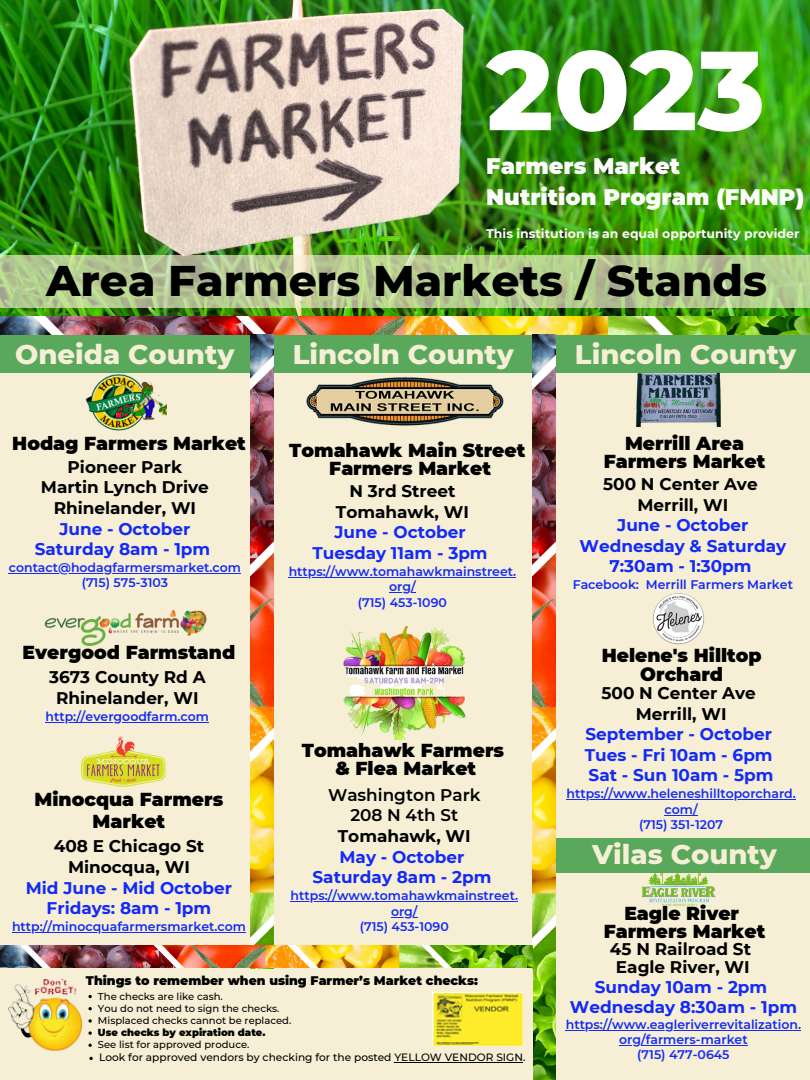
<style>
.page{position:relative;width:810px;height:1080px;background:#f6efd5}
.page>*{position:absolute;margin:0;border:0;box-sizing:border-box;transform-origin:0 0}
.t1{font:800 112.19px "Montserrat";color:#fff}
.t2{font:800 43.75px "Montserrat";color:#000}
.t3{font:800 27.5px "Montserrat";color:#f6efd5}
.t4{font:900 22.5px "Montserrat";color:#fbfcfb}
.t5{font:900 18.75px/22px "Montserrat";color:#000;text-align:center}
.t6{font:700 16.88px/20.6px "Montserrat";color:#132af8;text-align:center}
.t7{font:700 16.88px/20.6px "Montserrat";color:#000;text-align:center}
.t8{font:600 16.88px "Montserrat";color:#000}
.t9{font:600 12.5px/15.5px "Montserrat";color:#132af8;text-align:center}
.t10{font:900 12.5px "Montserrat";color:#000}
.t11{font:700 12.5px "Montserrat";color:#fbfcfb}
.t12{font:500 10.62px "Montserrat";color:#000}
.t13{font:500 10px "Montserrat";color:#000}
.t14{font:900 10px "Montserrat";color:#000}
</style>
<div class="page">
<div style="left:0;top:312px;width:257px;height:60px;background:#59a85c"></div>
<div style="left:273px;top:319px;width:267px;height:53px;background:#59a85c"></div>
<img style="left:0;top:0;width:810px;height:316px">
<svg style="left:0;top:255px;width:810px;height:52px;background:#b6ca92"></svg>
<div style="left:555px;top:319px;width:255px;height:53px;background:#59a85c"></div>
<img style="left:0;top:316px;width:810px;height:19px">
<img style="left:44px;top:609px;width:163px;height:38px">
<img style="left:81px;top:372px;width:85px;height:59px">
<img style="left:81px;top:736px;width:85px;height:51px">
<img style="left:307px;top:377px;width:196px;height:49px">
<img style="left:343px;top:625px;width:123px;height:114px">
<div style="left:555px;top:838px;width:255px;height:34px;background:#59a85c"></div>
<img style="left:636px;top:372px;width:85px;height:55px">
<img style="left:653px;top:593px;width:51px;height:52px">
<img style="left:640px;top:871px;width:77px;height:35px">
<img style="left:533px;top:335px;width:22px;height:745px">
<hr style="left:46px;top:722px;width:163px;height:1px;background:#132af8">
<img style="left:251px;top:334px;width:23px;height:635px">
<img style="left:0;top:945px;width:533px;height:22px">
<svg style="left:88px;top:995px;width:4px;height:3px"></svg>
<svg style="left:88px;top:1007px;width:4px;height:3px"></svg>
<svg style="left:88px;top:1019px;width:4px;height:4px"></svg>
<svg style="left:88px;top:1031px;width:4px;height:4px"></svg>
<svg style="left:88px;top:1044px;width:4px;height:3px"></svg>
<svg style="left:89px;top:1057px;width:4px;height:3px"></svg>
<hr style="left:394px;top:1062px;width:129px;height:1px;background:#000">
<img style="left:432px;top:992px;width:91px;height:53px">
<img style="left:9px;top:979px;width:72px;height:71px">
<hr style="left:9px;top:573px;width:232px;height:1px;background:#132af8">
<hr style="left:12px;top:932px;width:234px;height:1px;background:#132af8">
<hr style="left:289px;top:577px;width:227px;height:1px;background:#132af8">
<svg style="left:389px;top:592px;width:27px;height:1px"></svg>
<hr style="left:291px;top:901px;width:227px;height:1px;background:#132af8">
<svg style="left:391px;top:917px;width:27px;height:1px"></svg>
<hr style="left:567px;top:799px;width:229px;height:1px;background:#132af8">
<hr style="left:665px;top:815px;width:33px;height:1px;background:#132af8">
<hr style="left:566px;top:1030px;width:235px;height:1px;background:#132af8">
<hr style="left:619px;top:1045px;width:129px;height:1px;background:#132af8">
<p class="t1" style="left:486px;top:22px;width:280px">2023</p>
<p class="t4" style="left:486px;top:152px;width:196px">Farmers Market</p>
<p class="t4" style="left:486px;top:183px;width:320px">Nutrition Program (FMNP)</p>
<p class="t11" style="left:486px;top:226px;width:315px">This institution is an equal opportunity provider</p>
<p class="t2" style="left:46px;top:254px;width:722px">Area Farmers Markets / Stands</p>
<p class="t3" style="left:15px;top:337px;width:221px">Oneida County</p>
<p class="t5" style="left:12px;top:432px;width:235px">Hodag Farmers Market</p>
<p class="t7" style="left:68px;top:456px;width:116px">Pioneer Park</p>
<p class="t7" style="left:41px;top:477px;width:169px">Martin Lynch Drive</p>
<p class="t7" style="left:54px;top:498px;width:144px">Rhinelander, WI</p>
<p class="t6" style="left:59px;top:518px;width:133px">June - October</p>
<p class="t6" style="left:35px;top:539px;width:177px">Saturday 8am - 1pm</p>
<p class="t9" style="left:9px;top:560px;width:234px">contact@hodagfarmersmarket.com</p>
<p class="t9" style="left:82px;top:575px;width:88px">(715) 575-3103</p>
<p class="t5" style="left:23px;top:641px;width:214px">Evergood Farmstand</p>
<p class="t7" style="left:49px;top:667px;width:158px">3673 County Rd A<br>Rhinelander, WI</p>
<p class="t9" style="left:46px;top:709px;width:165px">http://evergoodfarm.com</p>
<p class="t5" style="left:35px;top:788px;width:190px">Minocqua Farmers<br>Market</p>
<p class="t7" style="left:54px;top:836px;width:152px">408 E Chicago St</p>
<p class="t7" style="left:68px;top:857px;width:123px">Minocqua, WI</p>
<p class="t6" style="left:26px;top:877px;width:208px">Mid June - Mid October</p>
<p class="t6" style="left:47px;top:898px;width:166px">Fridays: 8am - 1pm</p>
<p class="t9" style="left:12px;top:919px;width:235px">http://minocquafarmersmarket.com</p>
<p class="t3" style="left:293px;top:337px;width:223px">Lincoln County</p>
<p class="t5" style="left:289px;top:439px;width:238px">Tomahawk Main Street</p>
<p class="t5" style="left:329px;top:457px;width:163px">Farmers Market</p>
<p class="t7" style="left:349px;top:481px;width:108px">N 3rd Street</p>
<p class="t7" style="left:336px;top:501px;width:134px">Tomahawk, WI</p>
<p class="t6" style="left:334px;top:522px;width:133px">June - October</p>
<p class="t6" style="left:312px;top:543px;width:177px">Tuesday 11am - 3pm</p>
<p class="t9" style="left:289px;top:564px;width:229px">https://www.tomahawkmainstreet. org/</p>
<p class="t9" style="left:358px;top:595px;width:91px">(715) 453-1090</p>
<p class="t5" style="left:302px;top:739px;width:204px">Tomahawk Farmers</p>
<p class="t5" style="left:335px;top:757px;width:142px">&amp; Flea Market</p>
<p class="t8" style="left:328px;top:785px;width:154px">Washington Park</p>
<p class="t8" style="left:350px;top:805px;width:109px">208 N 4th St</p>
<p class="t7" style="left:338px;top:826px;width:134px">Tomahawk, WI</p>
<p class="t6" style="left:340px;top:846px;width:126px">May - October</p>
<p class="t6" style="left:313px;top:867px;width:180px">Saturday 8am - 2pm</p>
<p class="t9" style="left:291px;top:888px;width:229px">https://www.tomahawkmainstreet. org/</p>
<p class="t9" style="left:360px;top:919px;width:91px">(715) 453-1090</p>
<p class="t10" style="left:86px;top:973px;width:394px">Things to remember when using Farmer’s Market checks:</p>
<p class="t13" style="left:98px;top:990px;width:126px">The checks are like cash.</p>
<p class="t13" style="left:98px;top:1002px;width:183px">You do not need to sign the checks.</p>
<p class="t13" style="left:98px;top:1014px;width:195px">Misplaced checks cannot be replaced.</p>
<p class="t14" style="left:98px;top:1026px;width:169px">Use checks by expiration date.</p>
<p class="t13" style="left:98px;top:1039px;width:153px">See list for approved produce.</p>
<p class="t12" style="left:99px;top:1051px;width:428px">Look for approved vendors by checking for the posted YELLOW VENDOR SIGN.</p>
<p class="t3" style="left:575px;top:337px;width:223px">Lincoln County</p>
<p class="t5" style="left:625px;top:432px;width:121px">Merrill Area</p>
<p class="t5" style="left:604px;top:450px;width:163px">Farmers Market</p>
<p class="t7" style="left:603px;top:474px;width:156px">500 N Center Ave</p>
<p class="t7" style="left:637px;top:494px;width:92px">Merrill, WI</p>
<p class="t6" style="left:580px;top:515px;width:208px">June - October<br>Wednesday &amp; Saturday<br>7:30am - 1:30pm</p>
<p class="t9" style="left:573px;top:577px;width:222px">Facebook: Merrill Farmers Market</p>
<p class="t5" style="left:602px;top:646px;width:161px;line-height:18.2px">Helene's Hilltop<br>Orchard</p>
<p class="t7" style="left:602px;top:683px;width:156px">500 N Center Ave</p>
<p class="t7" style="left:636px;top:703px;width:92px">Merrill, WI</p>
<p class="t6" style="left:586px;top:724px;width:188px">September - October</p>
<p class="t6" style="left:585px;top:744px;width:189px">Tues - Fri 10am - 6pm</p>
<p class="t6" style="left:589px;top:765px;width:186px">Sat - Sun 10am - 5pm</p>
<p class="t9" style="left:567px;top:786px;width:231px">https://www.heleneshilltoporchard. com/</p>
<p class="t9" style="left:639px;top:817px;width:85px">(715) 351-1207</p>
<p class="t3" style="left:592px;top:838px;width:186px">Vilas County</p>
<p class="t5" style="left:624px;top:902px;width:116px">Eagle River</p>
<p class="t5" style="left:604px;top:920px;width:163px">Farmers Market</p>
<p class="t7" style="left:610px;top:939px;width:143px">45 N Railroad St</p>
<p class="t7" style="left:616px;top:957px;width:135px">Eagle River, WI</p>
<p class="t6" style="left:595px;top:977px;width:174px">Sunday 10am - 2pm</p>
<p class="t6" style="left:570px;top:997px;width:229px">Wednesday 8:30am - 1pm</p>
<p class="t9" style="left:566px;top:1018px;width:237px;line-height:14.5px">https://www.eagleriverrevitalization. org/farmers-market</p>
<p class="t9" style="left:637px;top:1046px;width:94px">(715) 477-0645</p>
</div>
